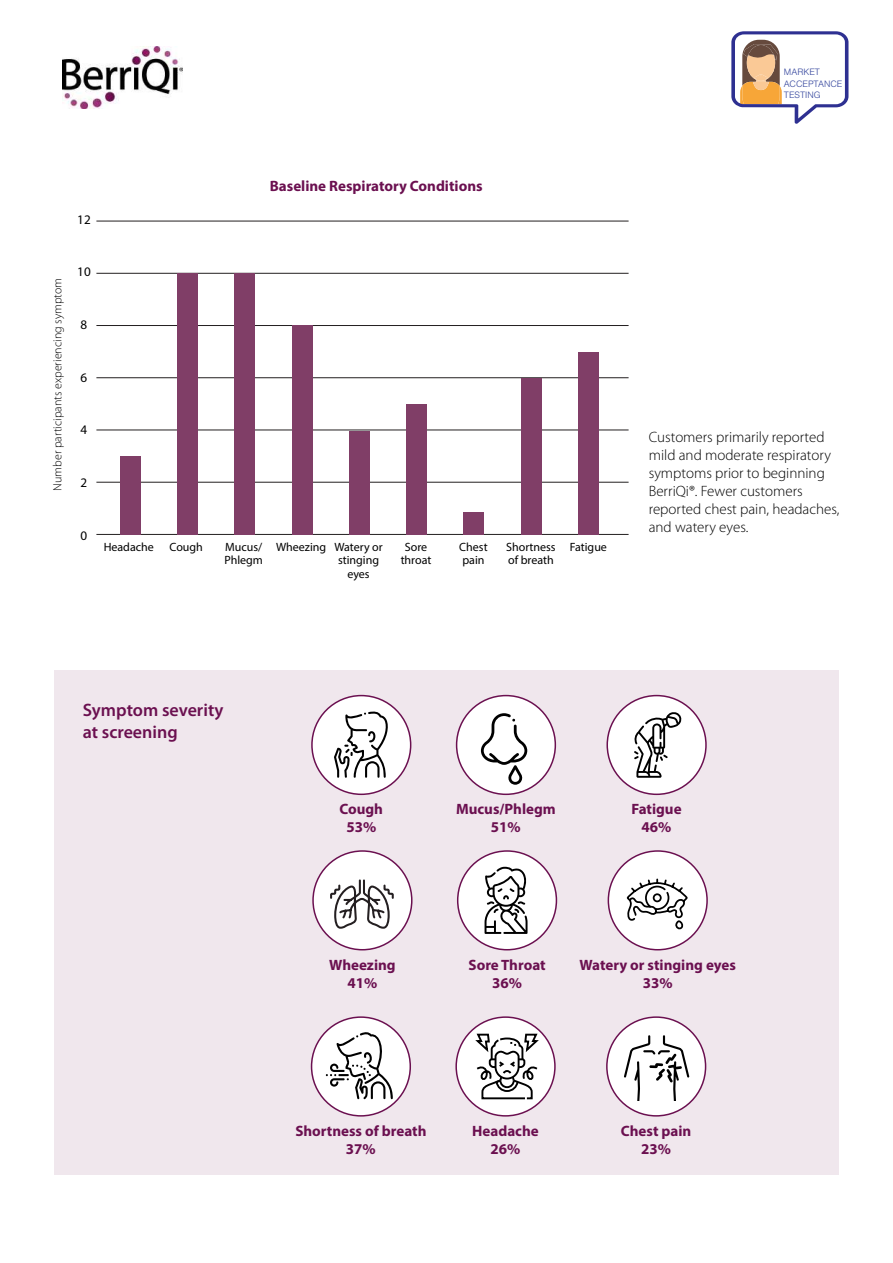
<style>
.page{position:relative;width:893px;height:1263px;background:#fff}
.page>*{position:absolute;margin:0;border:0;box-sizing:border-box;transform-origin:0 0}
.t1{font:600 18px/21.6px "Myriad Pro";color:#6b1050}
.t2{font:700 15px/18px "Myriad Pro";color:#6b1050;text-align:center}
.t3{font:300 15px/18px "Myriad Pro";color:#000}
.t4{font:13.05px "Myriad Pro";color:#000}
.t5{font:12px/13.5px "Myriad Pro";color:#000}
.t6{font:300 12px "Myriad Pro";color:#000}
.t7{font:9.6px/11.6px "Nimbus Sans DOT Ligh";color:#36479e}
</style>
<div class="page">
<div style="left:54px;top:670px;width:785px;height:504px;background:#f0e7ed"></div>
<div style="left:313px;top:851px;width:99px;height:99px;background:#fff;border-radius:50%"></div>
<div style="left:312px;top:850px;width:100px;height:100px;border:2px solid #6b1050;border-radius:50%"></div>
<div style="left:458px;top:851px;width:98px;height:99px;background:#fff;border-radius:50%"></div>
<div style="left:457px;top:850px;width:100px;height:100px;border:2px solid #6b1050;border-radius:50%"></div>
<div style="left:608px;top:851px;width:99px;height:99px;background:#fff;border-radius:50%"></div>
<div style="left:608px;top:850px;width:100px;height:100px;border:2px solid #6b1050;border-radius:50%"></div>
<div style="left:312px;top:1017px;width:98px;height:99px;background:#fff;border-radius:50%"></div>
<div style="left:311px;top:1016px;width:100px;height:100px;border:2px solid #6b1050;border-radius:50%"></div>
<div style="left:456px;top:1017px;width:99px;height:99px;background:#fff;border-radius:50%"></div>
<div style="left:455px;top:1016px;width:101px;height:100px;border:2px solid #6b1050;border-radius:50%"></div>
<div style="left:607px;top:1017px;width:99px;height:99px;background:#fff;border-radius:50%"></div>
<div style="left:606px;top:1016px;width:100px;height:100px;border:2px solid #6b1050;border-radius:50%"></div>
<svg style="left:624px;top:1035px;width:65px;height:66px"></svg>
<svg style="left:475px;top:1034px;width:64px;height:65px"></svg>
<img style="left:62px;top:46px;width:121px;height:63px">
<hr style="left:96px;top:221px;width:533px;height:1px;background:#231f20">
<hr style="left:96px;top:273px;width:533px;height:1px;background:#231f20">
<hr style="left:96px;top:325px;width:533px;height:1px;background:#231f20">
<hr style="left:96px;top:377px;width:533px;height:1px;background:#231f20">
<hr style="left:96px;top:430px;width:533px;height:1px;background:#231f20">
<hr style="left:96px;top:482px;width:533px;height:1px;background:#231f20">
<hr style="left:96px;top:534px;width:533px;height:1px;background:#231f20">
<div style="left:120px;top:456px;width:21px;height:79px;background:#803e67"></div>
<div style="left:234px;top:273px;width:21px;height:262px;background:#803e67"></div>
<div style="left:177px;top:273px;width:21px;height:262px;background:#803e67"></div>
<div style="left:349px;top:431px;width:21px;height:104px;background:#803e67"></div>
<div style="left:292px;top:325px;width:21px;height:210px;background:#803e67"></div>
<div style="left:463px;top:512px;width:21px;height:23px;background:#803e67"></div>
<div style="left:406px;top:404px;width:21px;height:131px;background:#803e67"></div>
<div style="left:578px;top:352px;width:21px;height:183px;background:#803e67"></div>
<div style="left:521px;top:378px;width:21px;height:157px;background:#803e67"></div>
<div style="left:312px;top:695px;width:99px;height:99px;background:#fff;border-radius:50%"></div>
<div style="left:311px;top:695px;width:100px;height:100px;border:2px solid #6b1050;border-radius:50%"></div>
<div style="left:457px;top:695px;width:98px;height:99px;background:#fff;border-radius:50%"></div>
<div style="left:456px;top:695px;width:100px;height:100px;border:2px solid #6b1050;border-radius:50%"></div>
<div style="left:607px;top:695px;width:99px;height:99px;background:#fff;border-radius:50%"></div>
<div style="left:606px;top:695px;width:101px;height:100px;border:2px solid #6b1050;border-radius:50%"></div>
<svg style="left:634px;top:712px;width:48px;height:66px"></svg>
<svg style="left:334px;top:711px;width:54px;height:67px"></svg>
<svg style="left:330px;top:879px;width:64px;height:50px"></svg>
<svg style="left:485px;top:867px;width:42px;height:67px"></svg>
<svg style="left:626px;top:878px;width:62px;height:52px"></svg>
<svg style="left:481px;top:713px;width:46px;height:72px"></svg>
<svg style="left:325px;top:1031px;width:70px;height:69px"></svg>
<svg style="left:731px;top:31px;width:117px;height:93px"></svg>
<p class="t4" style="left:77px;top:211px;width:15px">12</p>
<p class="t2" style="left:270px;top:176px;width:214px">Baseline Respiratory Conditions</p>
<p class="t6" style="left:51px;top:491px;width:215px;rotate:-90deg">Number participants experiencing symptom</p>
<p class="t4" style="left:77px;top:264px;width:15px">10</p>
<p class="t4" style="left:81px;top:316px;width:8px">8</p>
<p class="t4" style="left:81px;top:369px;width:8px">6</p>
<p class="t4" style="left:81px;top:422px;width:8px">4</p>
<p class="t4" style="left:81px;top:474px;width:8px">2</p>
<p class="t4" style="left:81px;top:527px;width:8px">0</p>
<p class="t5" style="left:104px;top:540px;width:52px">Headache</p>
<p class="t5" style="left:170px;top:540px;width:35px">Cough</p>
<p class="t5" style="left:224px;top:540px;width:40px">Mucus/<br>Phlegm</p>
<p class="t5" style="left:276px;top:540px;width:108px">Wheezing Watery or</p>
<p class="t5" style="left:338px;top:553px;width:43px">stinging</p>
<p class="t5" style="left:347px;top:567px;width:24px">eyes</p>
<p class="t5" style="left:401px;top:540px;width:32px;text-align:center">Sore throat</p>
<p class="t5" style="left:459px;top:540px;width:30px">Chest pain</p>
<p class="t5" style="left:506px;top:540px;width:51px">Shortness of breath</p>
<p class="t5" style="left:570px;top:540px;width:39px">Fatigue</p>
<p class="t7" style="left:784px;top:66px;width:60px">MARKET<br>ACCEPTANCE<br>TESTING</p>
<p class="t3" style="left:649px;top:428px;width:192px">Customers primarily reported mild and moderate respiratory symptoms prior to beginning<br>BerriQi®. Fewer customers reported chest pain, headaches, and watery eyes.</p>
<p class="t1" style="left:83px;top:699px;width:142px">Symptom severity at screening</p>
<p class="t2" style="left:339px;top:800px;width:45px">Cough<br>53%</p>
<p class="t2" style="left:456px;top:800px;width:101px">Mucus/Phlegm<br>51%</p>
<p class="t2" style="left:631px;top:800px;width:52px">Fatigue<br>46%</p>
<p class="t2" style="left:329px;top:955px;width:68px">Wheezing<br>41%</p>
<p class="t2" style="left:468px;top:955px;width:79px">Sore Throat<br>36%</p>
<p class="t2" style="left:579px;top:955px;width:158px">Watery or stinging eyes<br>33%</p>
<p class="t2" style="left:295px;top:1121px;width:133px">Shortness of breath<br>37%</p>
<p class="t2" style="left:472px;top:1121px;width:68px">Headache<br>26%</p>
<p class="t2" style="left:621px;top:1121px;width:72px">Chest pain<br>23%</p>
</div>
